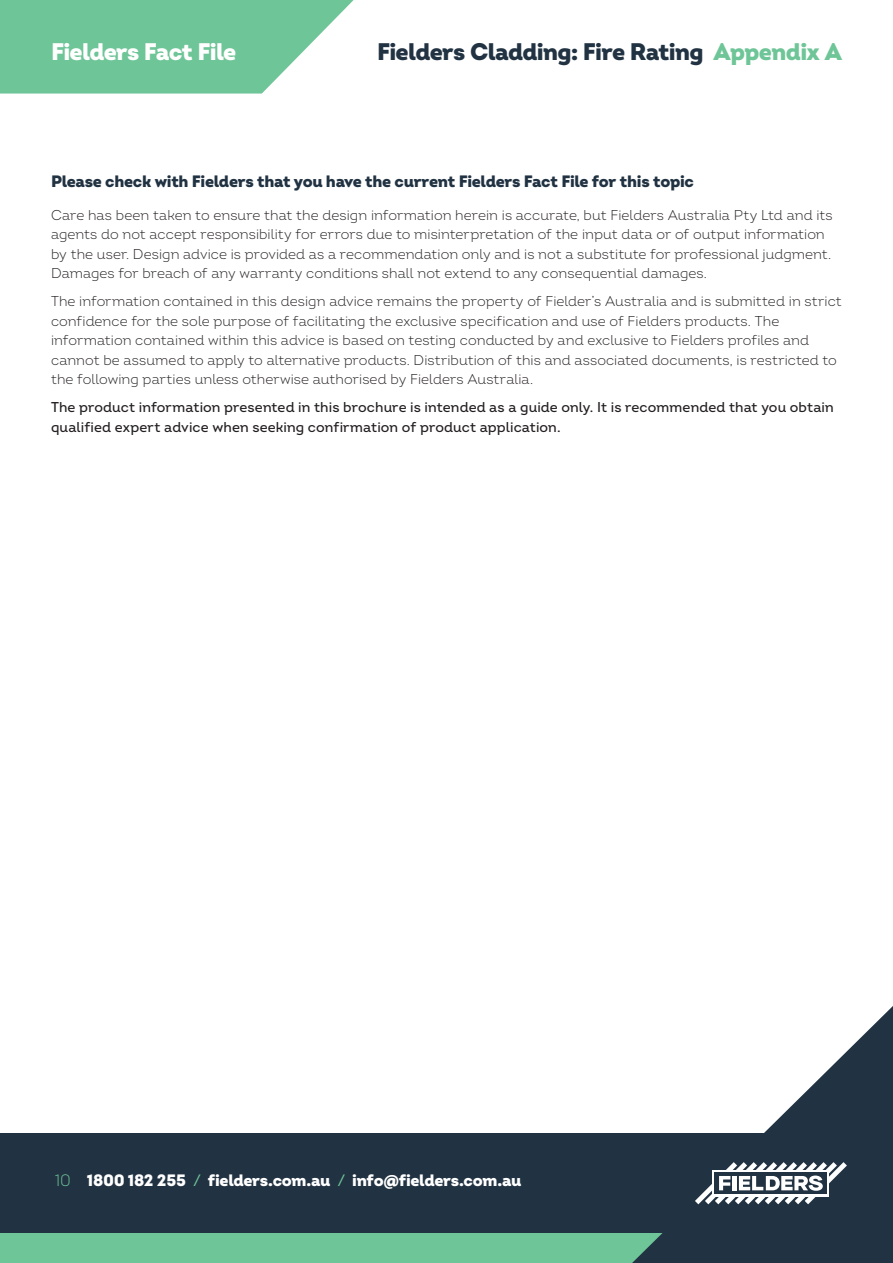
<style>
.page{position:relative;width:893px;height:1263px;background:#fff}
.page>*{position:absolute;margin:0;border:0;box-sizing:border-box;transform-origin:0 0}
.t1{font:900 24px "Intro";letter-spacing:-.025em;color:#213242}
.t2{font:900 24px "Intro";letter-spacing:-.03em;color:#fff}
.Standfirst{font:900 16.5px "Intro";letter-spacing:-.02em;color:#213242}
.t3{font:900 16.5px "Intro";letter-spacing:-.015em;color:#fff}
.BODY{font:300 14.25px/19.5px "Intro";letter-spacing:.005em;color:#231f20}
.BODY-2{font:500 14.25px/19.5px "Intro";letter-spacing:.005em;color:#231f20}
.s1{color:#6ec597}
.s2{font-weight:300;color:#6ec597}
.s3{font-weight:400;color:#6ec597}
</style>
<div class="page">
<svg style="left:0;top:0;width:354px;height:94px;background:#81cca4"></svg>
<div style="left:0;top:1211px;width:671px;height:52px;background:#6ec597"></div>
<div style="left:0;top:1133px;width:893px;height:100px;background:#213242"></div>
<svg style="left:632px;top:1006px;width:261px;height:257px;fill:#213242"></svg>
<svg style="left:695px;top:1162px;width:152px;height:42px"></svg>
<p class="t2" style="left:51px;top:36px;width:187px">Fielders Fact File</p>
<p class="t1" style="left:377px;top:36px;width:466px">Fielders Cladding: Fire Rating <span class="s1">Appendix A</span></p>
<p class="Standfirst" style="left:51px;top:171px;width:644px">Please check with Fielders that you have the current Fielders Fact File for this topic</p>
<p class="BODY" style="left:51px;top:205px;width:783px">Care has been taken to ensure that the design information herein is accurate, but Fielders Australia Pty Ltd and its agents do not accept responsibility for errors due to misinterpretation of the input data or of output information by the user. Design advice is provided as a recommendation only and is not a substitute for professional judgment.<br>Damages for breach of any warranty conditions shall not extend to any consequential damages.</p>
<p class="BODY" style="left:51px;top:291px;width:792px">The information contained in this design advice remains the property of Fielder’s Australia and is submitted in strict confidence for the sole purpose of facilitating the exclusive specification and use of Fielders products. The information contained within this advice is based on testing conducted by and exclusive to Fielders profiles and cannot be assumed to apply to alternative products. Distribution of this and associated documents, is restricted to the following parties unless otherwise authorised by Fielders Australia.</p>
<p class="BODY-2" style="left:51px;top:397px;width:784px">The product information presented in this brochure is intended as a guide only. It is recommended that you obtain qualified expert advice when seeking confirmation of product application.</p>
<p class="t3" style="left:55px;top:1169px;width:468px"><span class="s2">10</span> 1800 182 255 <span class="s3">/</span> fielders.com.au <span class="s3">/</span> info@fielders.com.au</p>
</div>
